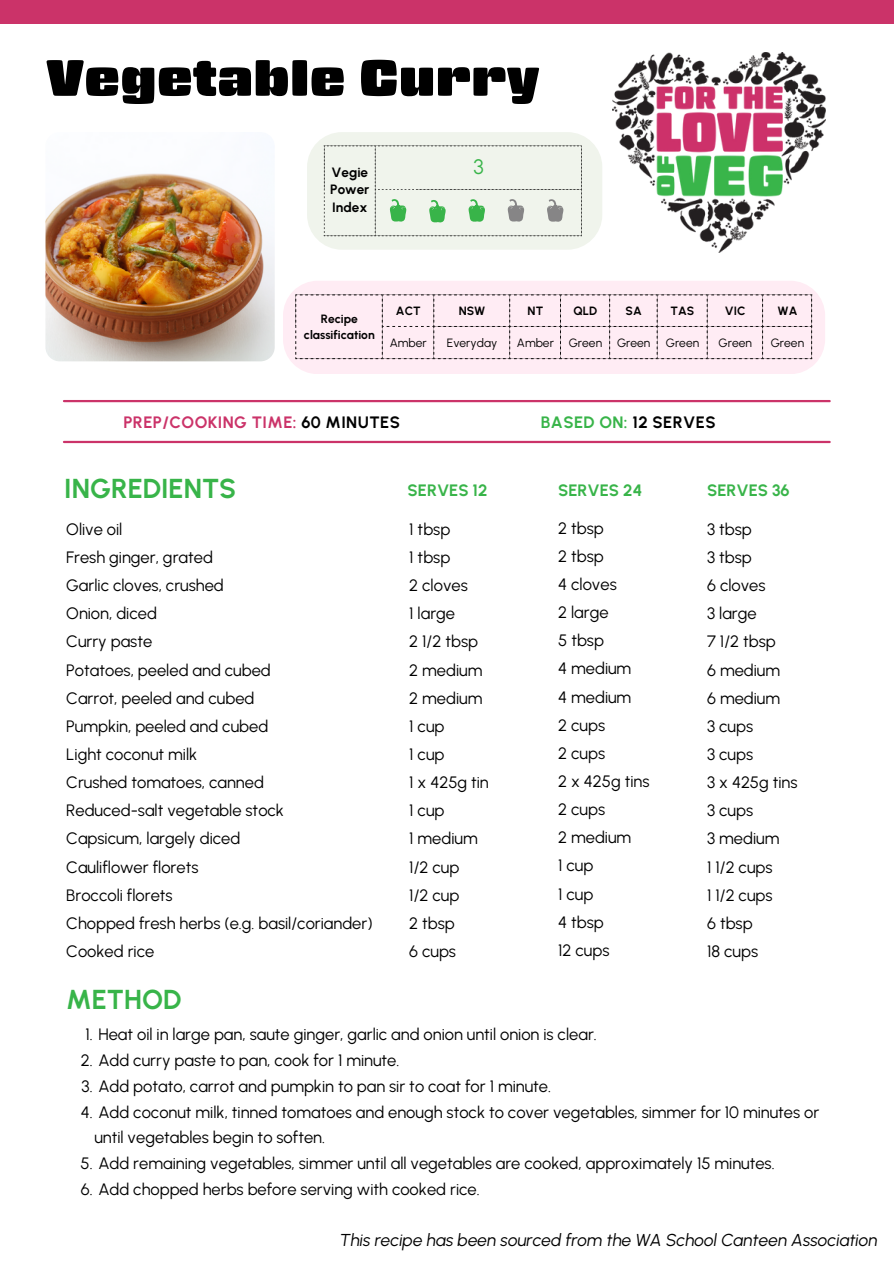
<style>
.page{position:relative;width:894px;height:1264px;background:#fff}
.page>*{position:absolute;margin:0;border:0;box-sizing:border-box;transform-origin:0 0}
.t1{font:51px "Gigalypse";color:#000}
.t2{font:700 27.3px "Urbanist";color:#38b449}
.t3{font:20.85px "Urbanist";color:#38b449}
.t4{font:italic 17.25px "Urbanist";color:#000}
.t5{font:16.5px/25.8px "Urbanist";color:#000}
.t6{font:700 16.5px "Urbanist";letter-spacing:.025em;color:#cb3369}
.t7{font:700 16.5px "Urbanist";color:#38b449}
.t8{font:700 16.5px "Urbanist";letter-spacing:.025em;color:#38b449}
.t9{font:700 13.5px/17.9px "Urbanist";color:#000;text-align:justify}
.t10{font:12px "Urbanist";color:#000}
.t11{font:700 12px/16px "Urbanist";color:#000;text-align:center}
.s1{color:#000}
</style>
<div class="page">
<img style="left:45px;top:132px;width:230px;height:229px;border-radius:14px">
<img style="left:612px;top:53px;width:213px;height:199px">
<div style="left:0;top:0;width:893px;height:24px;background:#cb3369"></div>
<svg style="left:283px;top:281px;width:541px;height:93px;background:#feecf4"></svg>
<svg style="left:295px;top:294px;width:517px;height:65px;background:#f5e3ea"></svg>
<div style="left:307px;top:132px;width:295px;height:118px;background:#f0f4ec;border-radius:35px"></div>
<hr style="left:64px;top:441px;width:765px;height:2px;background:#cb3369">
<hr style="left:64px;top:400px;width:765px;height:2px;background:#cb3369">
<svg style="left:324px;top:146px;width:258px;height:90px"></svg>
<p class="t1" style="left:46px;top:55px;width:495px">Vegetable Curry</p>
<p class="t9" style="left:330px;top:163px;width:41px">Vegie Power Index</p>
<p class="t3" style="left:473px;top:154px;width:12px">3</p>
<p class="t11" style="left:304px;top:311px;width:72px">Recipe classification</p>
<p class="t11" style="left:396px;top:303px;width:26px">ACT</p>
<p class="t11" style="left:458px;top:303px;width:28px">NSW</p>
<p class="t11" style="left:527px;top:303px;width:17px">NT</p>
<p class="t11" style="left:573px;top:303px;width:25px">QLD</p>
<p class="t11" style="left:625px;top:303px;width:18px">SA</p>
<p class="t11" style="left:670px;top:303px;width:25px">TAS</p>
<p class="t11" style="left:724px;top:303px;width:22px">VIC</p>
<p class="t11" style="left:777px;top:303px;width:21px">WA</p>
<p class="t10" style="left:390px;top:335px;width:38px">Amber</p>
<p class="t10" style="left:447px;top:335px;width:52px">Everyday</p>
<p class="t10" style="left:517px;top:335px;width:38px">Amber</p>
<p class="t10" style="left:568px;top:335px;width:35px">Green</p>
<p class="t10" style="left:617px;top:335px;width:35px">Green</p>
<p class="t10" style="left:665px;top:335px;width:35px">Green</p>
<p class="t10" style="left:718px;top:335px;width:35px">Green</p>
<p class="t10" style="left:770px;top:335px;width:35px">Green</p>
<h2 class="t6" style="left:123px;top:412px;width:278px">PREP/COOKING TIME: <span class="s1">60 MINUTES</span></h2>
<p class="t8" style="left:540px;top:412px;width:176px">BASED ON: <span class="s1">12 SERVES</span></p>
<p class="t2" style="left:64px;top:472px;width:173px">INGREDIENTS</p>
<p class="t7" style="left:558px;top:480px;width:85px">SERVES 24</p>
<p class="t7" style="left:707px;top:480px;width:84px">SERVES 36</p>
<p class="t5" style="left:409px;top:516px;width:42px">1 tbsp</p>
<p class="t5" style="left:409px;top:544px;width:42px">1 tbsp</p>
<p class="t5" style="left:409px;top:572px;width:60px">2 cloves</p>
<p class="t5" style="left:409px;top:600px;width:47px">1 large</p>
<p class="t5" style="left:409px;top:628px;width:70px">2 1/2 tbsp</p>
<p class="t5" style="left:409px;top:657px;width:74px">2 medium</p>
<p class="t5" style="left:409px;top:685px;width:74px">2 medium</p>
<p class="t5" style="left:409px;top:713px;width:37px">1 cup</p>
<p class="t5" style="left:409px;top:741px;width:37px">1 cup</p>
<p class="t5" style="left:409px;top:769px;width:81px">1 x 425g tin</p>
<p class="t5" style="left:409px;top:797px;width:37px">1 cup</p>
<p class="t5" style="left:409px;top:825px;width:70px">1 medium</p>
<p class="t5" style="left:409px;top:853px;width:51px">1/2 cup</p>
<p class="t5" style="left:409px;top:882px;width:51px">1/2 cup</p>
<p class="t5" style="left:409px;top:910px;width:47px">2 tbsp</p>
<p class="t5" style="left:409px;top:938px;width:48px">6 cups</p>
<h3 class="t7" style="left:407px;top:480px;width:81px">SERVES 12</h3>
<p class="t5" style="left:558px;top:515px;width:47px">2 tbsp</p>
<p class="t5" style="left:558px;top:543px;width:47px">2 tbsp</p>
<p class="t5" style="left:558px;top:571px;width:60px">4 cloves</p>
<p class="t5" style="left:558px;top:599px;width:52px">2 large</p>
<p class="t5" style="left:558px;top:627px;width:47px">5 tbsp</p>
<p class="t5" style="left:558px;top:655px;width:75px">4 medium</p>
<p class="t5" style="left:558px;top:684px;width:75px">4 medium</p>
<p class="t5" style="left:558px;top:712px;width:48px">2 cups</p>
<p class="t5" style="left:558px;top:740px;width:48px">2 cups</p>
<p class="t5" style="left:558px;top:768px;width:93px">2 x 425g tins</p>
<p class="t5" style="left:558px;top:796px;width:48px">2 cups</p>
<p class="t5" style="left:558px;top:824px;width:74px">2 medium</p>
<p class="t5" style="left:558px;top:852px;width:37px">1 cup</p>
<p class="t5" style="left:558px;top:880px;width:37px">1 cup</p>
<p class="t5" style="left:558px;top:909px;width:47px">4 tbsp</p>
<p class="t5" style="left:558px;top:937px;width:53px">12 cups</p>
<h2 class="t5" style="left:66px;top:516px;width:58px">Olive oil</h2>
<h3 class="t5" style="left:66px;top:544px;width:148px">Fresh ginger, grated</h3>
<h3 class="t5" style="left:66px;top:572px;width:159px">Garlic cloves, crushed</h3>
<h3 class="t5" style="left:66px;top:600px;width:92px">Onion, diced</h3>
<p class="t5" style="left:66px;top:628px;width:87px">Curry paste</p>
<p class="t5" style="left:66px;top:657px;width:206px">Potatoes, peeled and cubed</p>
<p class="t5" style="left:66px;top:685px;width:190px">Carrot, peeled and cubed</p>
<p class="t5" style="left:66px;top:713px;width:203px">Pumpkin, peeled and cubed</p>
<p class="t5" style="left:66px;top:741px;width:132px">Light coconut milk</p>
<p class="t5" style="left:66px;top:769px;width:199px">Crushed tomatoes, canned</p>
<p class="t5" style="left:66px;top:797px;width:219px">Reduced-salt vegetable stock</p>
<p class="t5" style="left:66px;top:825px;width:175px">Capsicum, largely diced</p>
<p class="t5" style="left:66px;top:853px;width:134px">Cauliflower florets</p>
<p class="t5" style="left:66px;top:882px;width:108px">Broccoli florets</p>
<p class="t5" style="left:66px;top:910px;width:308px">Chopped fresh herbs (e.g. basil/coriander)</p>
<p class="t5" style="left:66px;top:938px;width:89px">Cooked rice</p>
<p class="t5" style="left:707px;top:516px;width:46px">3 tbsp</p>
<p class="t5" style="left:707px;top:544px;width:46px">3 tbsp</p>
<p class="t5" style="left:707px;top:572px;width:60px">6 cloves</p>
<p class="t5" style="left:707px;top:600px;width:51px">3 large</p>
<p class="t5" style="left:707px;top:628px;width:70px">7 1/2 tbsp</p>
<p class="t5" style="left:707px;top:657px;width:74px">6 medium</p>
<p class="t5" style="left:707px;top:685px;width:74px">6 medium</p>
<p class="t5" style="left:707px;top:713px;width:47px">3 cups</p>
<p class="t5" style="left:707px;top:741px;width:47px">3 cups</p>
<p class="t5" style="left:707px;top:769px;width:92px">3 x 425g tins</p>
<p class="t5" style="left:707px;top:797px;width:47px">3 cups</p>
<p class="t5" style="left:707px;top:825px;width:74px">3 medium</p>
<p class="t5" style="left:707px;top:853px;width:67px">1 1/2 cups</p>
<p class="t5" style="left:707px;top:882px;width:67px">1 1/2 cups</p>
<p class="t5" style="left:707px;top:910px;width:47px">6 tbsp</p>
<p class="t5" style="left:707px;top:938px;width:52px">18 cups</p>
<p class="t2" style="left:66px;top:983px;width:117px">METHOD</p>
<p class="t5" style="left:85px;top:1021px;width:513px">1. Heat oil in large pan, saute ginger, garlic and onion until onion is clear.</p>
<p class="t5" style="left:81px;top:1047px;width:320px">2. Add curry paste to pan, cook for 1 minute.</p>
<p class="t5" style="left:82px;top:1072px;width:471px">3. Add potato, carrot and pumpkin to pan sir to coat for 1 minute.</p>
<p class="t5" style="left:94px;top:1098px;width:726px;text-indent:-14px">4. Add coconut milk, tinned tomatoes and enough stock to cover vegetables, simmer for 10 minutes or until vegetables begin to soften.</p>
<p class="t5" style="left:81px;top:1150px;width:695px">5. Add remaining vegetables, simmer until all vegetables are cooked, approximately 15 minutes.</p>
<h3 class="t5" style="left:81px;top:1176px;width:400px">6. Add chopped herbs before serving with cooked rice.</h3>
<p class="t4" style="left:340px;top:1229px;width:539px">This recipe has been sourced from the WA School Canteen Association</p>
</div>
